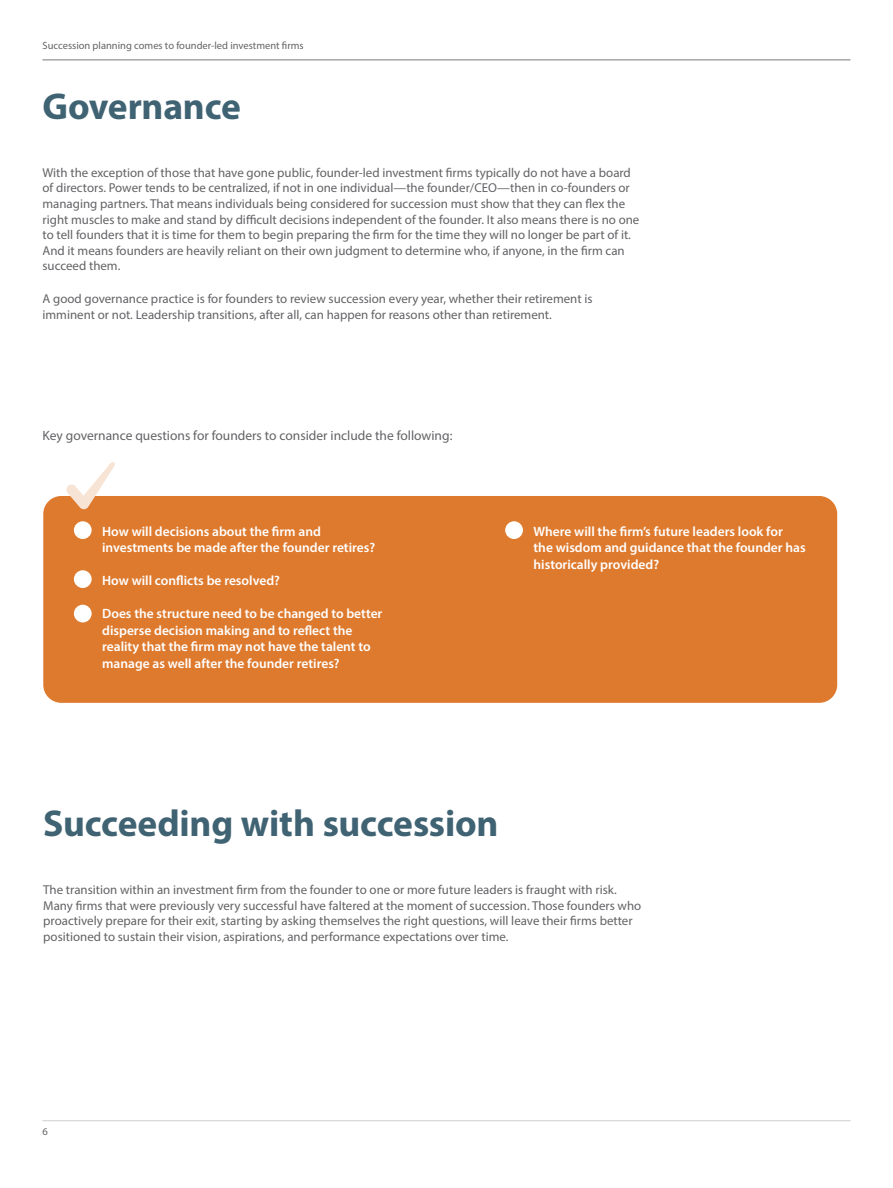
<style>
.page{position:relative;width:893px;height:1188px;background:#fff}
.page>*{position:absolute;margin:0;border:0;box-sizing:border-box;transform-origin:0 0}
.Section_title{font:700 37.5px "Myriad Pro";letter-spacing:-.005em;color:#406373}
.t1{font:600 13.5px/16.5px "Myriad Pro";color:#fff}
.t2{font:13.5px "Myriad Pro";color:#636366}
.Body_subhead{font:12.9px/15.6px "Myriad Pro";color:#636366}
.t3{font:10.5px "Myriad Pro";color:#636366}
</style>
<div class="page">
<hr style="left:43px;top:60px;width:807px;height:1px;background:#636366">
<div style="left:43px;top:496px;width:794px;height:207px;background:#de7a2e;border-radius:18px"></div>
<div style="left:74px;top:521px;width:18px;height:18px;background:#fff;border-radius:50%"></div>
<div style="left:505px;top:521px;width:18px;height:18px;background:#fff;border-radius:50%"></div>
<div style="left:74px;top:570px;width:18px;height:18px;background:#fff;border-radius:50%"></div>
<div style="left:74px;top:605px;width:18px;height:17px;background:#fff;border-radius:50%"></div>
<svg style="left:66px;top:462px;width:49px;height:47px"></svg>
<p class="t3" style="left:43px;top:39px;width:263px">Succession planning comes to founder-led investment firms</p>
<p class="Section_title" style="left:43px;top:82px;width:200px">Governance</p>
<p class="Body_subhead" style="left:43px;top:164px;width:598px">With the exception of those that have gone public, founder-led investment firms typically do not have a board of directors. Power tends to be centralized, if not in one individual—the founder/CEO—then in co-founders or managing partners. That means individuals being considered for succession must show that they can flex the right muscles to make and stand by difficult decisions independent of the founder. It also means there is no one to tell founders that it is time for them to begin preparing the firm for the time they will no longer be part of it.<br>And it means founders are heavily reliant on their own judgment to determine who, if anyone, in the firm can succeed them.</p>
<p class="Body_subhead" style="left:43px;top:291px;width:551px">A good governance practice is for founders to review succession every year, whether their retirement is imminent or not. Leadership transitions, after all, can happen for reasons other than retirement.</p>
<p class="t2" style="left:43px;top:427px;width:411px">Key governance questions for founders to consider include the following:</p>
<p class="t1" style="left:102px;top:523px;width:275px">How will decisions about the firm and investments be made after the founder retires?</p>
<p class="t1" style="left:102px;top:572px;width:179px">How will conflicts be resolved?</p>
<p class="t1" style="left:102px;top:605px;width:282px">Does the structure need to be changed to better disperse decision making and to reflect the reality that the firm may not have the talent to manage as well after the founder retires?</p>
<p class="t1" style="left:533px;top:523px;width:274px">Where will the firm’s future leaders look for<br>the wisdom and guidance that the founder has historically provided?</p>
<p class="Section_title" style="left:43px;top:799px;width:457px">Succeeding with succession</p>
<p class="Body_subhead" style="left:43px;top:882px;width:600px">The transition within an investment firm from the founder to one or more future leaders is fraught with risk.<br>Many firms that were previously very successful have faltered at the moment of succession. Those founders who proactively prepare for their exit, starting by asking themselves the right questions, will leave their firms better positioned to sustain their vision, aspirations, and performance expectations over time.</p>
<p class="t3" style="left:43px;top:1125px;width:7px">6</p>
</div>
